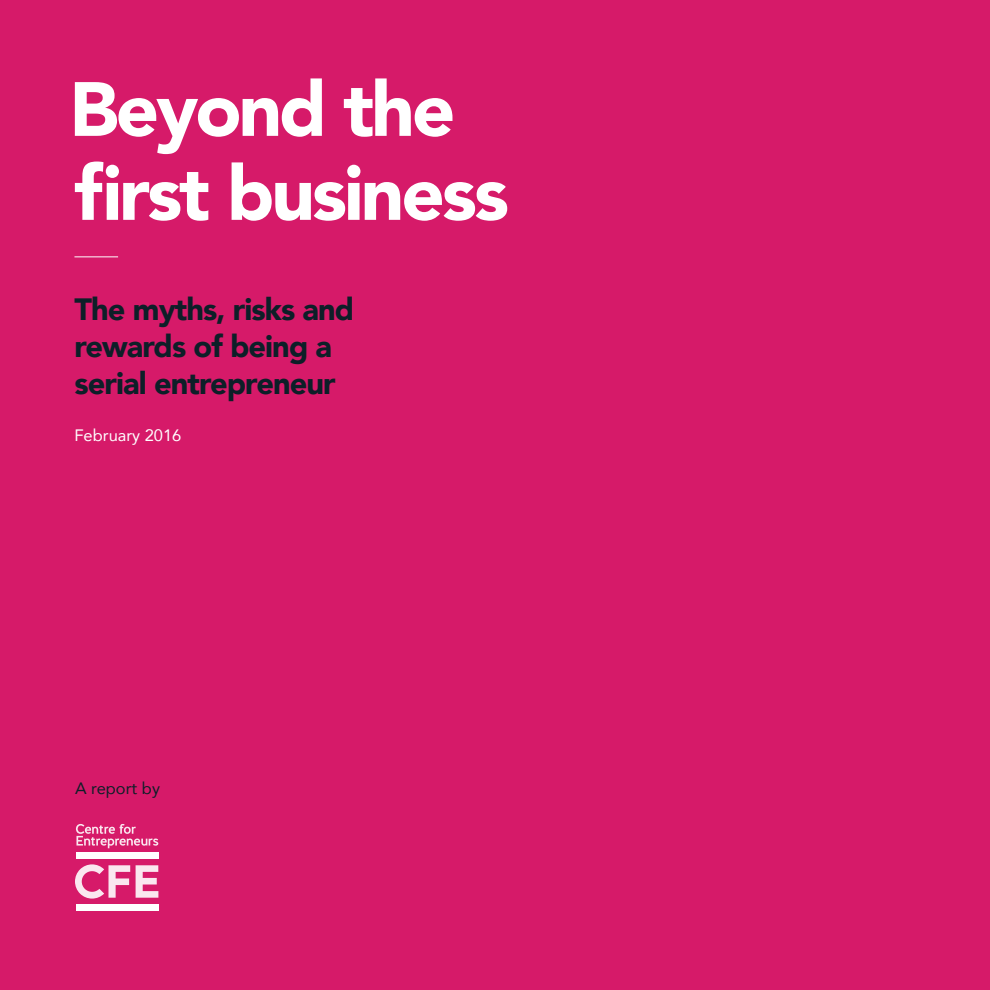
<style>
.page{position:relative;width:990px;height:990px;background:#d61a69}
.page>*{position:absolute;margin:0;border:0;box-sizing:border-box;transform-origin:0 0}
.t1{font:900 76px/84px "Avenir";letter-spacing:-.04em;color:#fff}
.t2{font:900 30.75px/36.9px "Avenir";letter-spacing:-.03em;color:#0d1f28}
.t3{font:16.5px "Avenir";color:#fff}
.t4{font:16.5px "Avenir";color:#0d1f28}
</style>
<div class="page">
<hr style="left:74px;top:257px;width:44px;height:1px;background:#fff">
<div style="left:76px;top:852px;width:83px;height:7px;background:#fff"></div>
<div style="left:76px;top:904px;width:83px;height:7px;background:#fff"></div>
<svg style="left:136px;top:865px;width:22px;height:33px"></svg>
<svg style="left:75px;top:864px;width:55px;height:35px"></svg>
<svg style="left:76px;top:824px;width:82px;height:24px"></svg>
<h1 class="t1" style="left:69px;top:65px;width:441px">Beyond the first business</h1>
<p class="t2" style="left:74px;top:290px;width:281px">The myths, risks and rewards of being a serial entrepreneur</p>
<p class="t3" style="left:74px;top:422px;width:108px">February 2016</p>
<p class="t4" style="left:75px;top:775px;width:86px">A report by</p>
</div>
